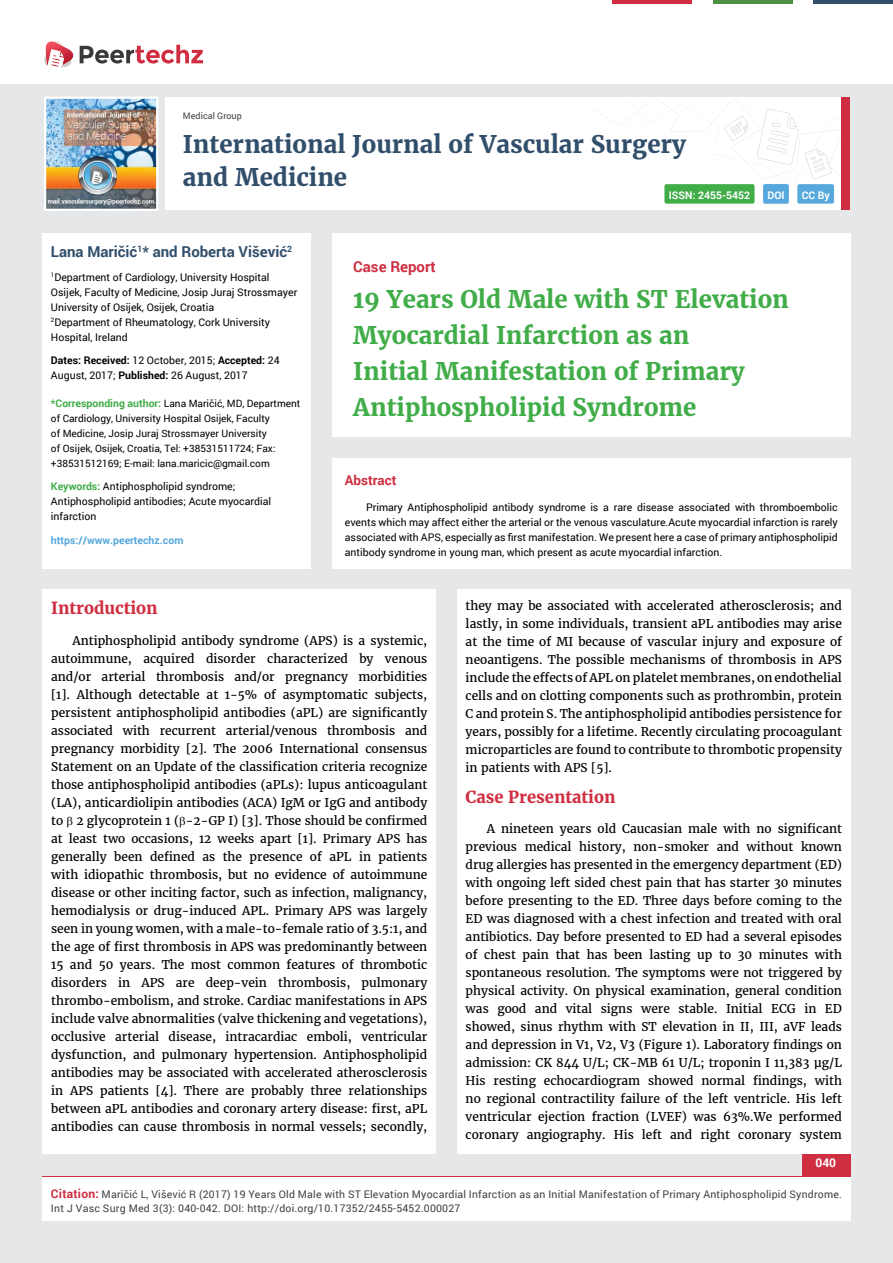
<style>
.page{position:relative;width:893px;height:1263px;background:#e6e7e8}
.page>*{position:absolute;margin:0;border:0;box-sizing:border-box;transform-origin:0 0}
.t1{font:700 24px/36px "Merriweather";color:#41ad49}
.t2{font:700 24px/33px "Merriweather";color:#314e6b}
.t3{font:700 16.5px "Merriweather";color:#cf2e41}
.t4{font:700 15px "Roboto";color:#314e6b}
.t5{font:700 15px "Roboto";color:#cf2e41}
.t6{font:700 13.5px "Roboto";color:#cf2e41}
.t7{font:12px/18px "Merriweather";color:#000;text-align:justify}
.t8{font:700 12px "Roboto";color:#fff}
.t9{font:10.5px/15px "Roboto";color:#000}
.t10{font:10.5px/13.5px "Roboto";letter-spacing:.02em;color:#414042}
.t11{font:700 10.5px "Roboto";color:#56a8dd}
.t12{font:700 10.5px "Roboto";color:#fff}
.t13{font:10.05px/15px "Roboto";color:#000}
.t14{font:9px "Roboto";color:#414042}
.s1{font-weight:700}
.s2{font-weight:700;font-size:10.5px;color:#41ad49}
.s3{font-weight:700;color:#41ad49}
.s4{font-weight:700;font-size:12px;color:#cf2e41}
</style>
<div class="page">
<div style="left:0;top:0;width:893px;height:83px;background:#fff"></div>
<div style="left:165px;top:98px;width:684px;height:112px;background:#fff"></div>
<svg style="left:597px;top:99px;width:244px;height:81px"></svg>
<div style="left:841px;top:98px;width:8px;height:112px;background:#cf2e41"></div>
<img style="left:44px;top:97px;width:114px;height:114px">
<div style="left:664px;top:184px;width:90px;height:20px;background:#41ad49;border-radius:2px"></div>
<div style="left:763px;top:184px;width:26px;height:20px;background:#56a8dd;border-radius:2px"></div>
<div style="left:797px;top:184px;width:37px;height:20px;background:#56a8dd;border-radius:2px"></div>
<hr style="left:713px;top:0;width:79px;height:3px;background:#4d9041">
<hr style="left:612px;top:0;width:80px;height:3px;background:#cf2e41">
<hr style="left:813px;top:0;width:80px;height:3px;background:#314e6b">
<div style="left:802px;top:1154px;width:48px;height:56px;background:#cf2e41"></div>
<div style="left:42px;top:1177px;width:808px;height:43px;background:#fff"></div>
<svg style="left:44px;top:41px;width:159px;height:27px"></svg>
<div style="left:332px;top:458px;width:518px;height:110px;background:#fff"></div>
<div style="left:332px;top:233px;width:518px;height:204px;background:#fff"></div>
<div style="left:42px;top:233px;width:269px;height:335px;background:#fff"></div>
<div style="left:43px;top:590px;width:393px;height:564px;background:#fff"></div>
<div style="left:457px;top:590px;width:393px;height:564px;background:#fff"></div>
<p class="t14" style="left:183px;top:110px;width:60px">Medical Group</p>
<h1 class="t2" style="left:183px;top:128px;width:504px">International Journal of Vascular Surgery and Medicine</h1>
<p class="t12" style="left:669px;top:188px;width:83px">ISSN: 2455-5452</p>
<p class="t12" style="left:767px;top:188px;width:19px">DOI</p>
<p class="t12" style="left:802px;top:188px;width:29px">CC By</p>
<p class="t4" style="left:51px;top:242px;width:243px">Lana Maričić<sup>1</sup>* and Roberta Višević<sup>2</sup></p>
<p class="t9" style="left:51px;top:269px;width:248px"><sup>1</sup>Department of Cardiology, University Hospital Osijek, Faculty of Medicine, Josip Juraj Strossmayer University of Osijek, Osijek, Croatia<br><sup>2</sup>Department of Rheumatology, Cork University Hospital, Ireland</p>
<p class="t9" style="left:51px;top:353px;width:230px"><span class="s1">Dates: Received:</span> 12 October, 2015; <span class="s1">Accepted:</span> 24<br>August, 2017; <span class="s1">Published:</span> 26 August, 2017</p>
<p class="t13" style="left:51px;top:396px;width:251px"><span class="s2">*Corresponding author:</span> Lana Maričić, MD, Department of Cardiology, University Hospital Osijek, Faculty<br>of Medicine, Josip Juraj Strossmayer University<br>of Osijek, Osijek, Croatia, Tel: +38531511724; Fax: +38531512169; E-mail: lana.maricic@gmail.com</p>
<p class="t9" style="left:51px;top:479px;width:222px"><span class="s3">Keywords:</span> Antiphospholipid syndrome;<br>Antiphospholipid antibodies; Acute myocardial infarction</p>
<p class="t11" style="left:51px;top:533px;width:134px">https://www.peertechz.com</p>
<p class="t5" style="left:353px;top:256px;width:84px">Case Report</p>
<h1 class="t1" style="left:353px;top:281px;width:437px">19 Years Old Male with ST Elevation<br>Myocardial Infarction as an<br>Initial Manifestation of Primary<br>Antiphospholipid Syndrome</h1>
<p class="t6" style="left:345px;top:471px;width:53px">Abstract</p>
<p class="t9" style="left:345px;top:499px;width:495px;text-align:justify;text-indent:21px">Primary Antiphospholipid antibody syndrome is a rare disease associated with thromboembolic events which may affect either the arterial or the venous vasculature.Acute myocardial infarction is rarely associated with APS, especially as first manifestation. We present here a case of primary antiphospholipid antibody syndrome in young man, which present as acute myocardial infarction.</p>
<h2 class="t3" style="left:51px;top:598px;width:108px">Introduction</h2>
<p class="t7" style="left:51px;top:632px;width:378px;text-indent:21px">Antiphospholipid antibody syndrome (APS) is a systemic, autoimmune, acquired disorder characterized by venous and/or arterial thrombosis and/or pregnancy morbidities [1]. Although detectable at 1-5% of asymptomatic subjects, persistent antiphospholipid antibodies (aPL) are significantly associated with recurrent arterial/venous thrombosis and pregnancy morbidity [2]. The 2006 International consensus Statement on an Update of the classification criteria recognize those antiphospholipid antibodies (aPLs): lupus anticoagulant (LA), anticardiolipin antibodies (ACA) IgM or IgG and antibody to 2 glycoprotein 1 ( -2-GP I) [3]. Those should be confirmed at least two occasions, 12 weeks apart [1]. Primary APS has generally been defined as the presence of aPL in patients with idiopathic thrombosis, but no evidence of autoimmune disease or other inciting factor, such as infection, malignancy, hemodialysis or drug-induced APL. Primary APS was largely seen in young women, with a male-to-female ratio of 3.5:1, and the age of first thrombosis in APS was predominantly between 15 and 50 years. The most common features of thrombotic disorders in APS are deep-vein thrombosis, pulmonary thrombo-embolism, and stroke. Cardiac manifestations in APS include valve abnormalities (valve thickening and vegetations), occlusive arterial disease, intracardiac emboli, ventricular dysfunction, and pulmonary hypertension. Antiphospholipid antibodies may be associated with accelerated atherosclerosis in APS patients [4]. There are probably three relationships between aPL antibodies and coronary artery disease: first, aPL antibodies can cause thrombosis in normal vessels; secondly,</p>
<p class="t7" style="left:466px;top:597px;width:378px">they may be associated with accelerated atherosclerosis; and lastly, in some individuals, transient aPL antibodies may arise at the time of MI because of vascular injury and exposure of neoantigens. The possible mechanisms of thrombosis in APS include the effects of APL on platelet membranes, on endothelial cells and on clotting components such as prothrombin, protein C and protein S. The antiphospholipid antibodies persistence for years, possibly for a lifetime. Recently circulating procoagulant microparticles are found to contribute to thrombotic propensity in patients with APS [5].</p>
<h2 class="t3" style="left:466px;top:786px;width:151px">Case Presentation</h2>
<p class="t7" style="left:466px;top:820px;width:378px;text-indent:21px">A nineteen years old Caucasian male with no significant previous medical history, non-smoker and without known drug allergies has presented in the emergency department (ED) with ongoing left sided chest pain that has starter 30 minutes before presenting to the ED. Three days before coming to the ED was diagnosed with a chest infection and treated with oral antibiotics. Day before presented to ED had a several episodes of chest pain that has been lasting up to 30 minutes with spontaneous resolution. The symptoms were not triggered by physical activity. On physical examination, general condition was good and vital signs were stable. Initial ECG in ED showed, sinus rhythm with ST elevation in II, III, aVF leads and depression in V1, V2, V3 (Figure 1). Laboratory findings on admission: CK 844 U/L; CK-MB 61 U/L; troponin I 11,383 μg/L His resting echocardiogram showed normal findings, with no regional contractility failure of the left ventricle. His left ventricular ejection fraction (LVEF) was 63%.We performed coronary angiography. His left and right coronary system</p>
<p class="t8" style="left:815px;top:1154px;width:22px">040</p>
<p class="t10" style="left:51px;top:1188px;width:792px"><span class="s4">Citation:</span> Maričić L, Višević R (2017) 19 Years Old Male with ST Elevation Myocardial Infarction as an Initial Manifestation of Primary Antiphospholipid Syndrome.<br>Int J Vasc Surg Med 3(3): 040-042. DOI: http://doi.org/10.17352/2455-5452.000027</p>
</div>
